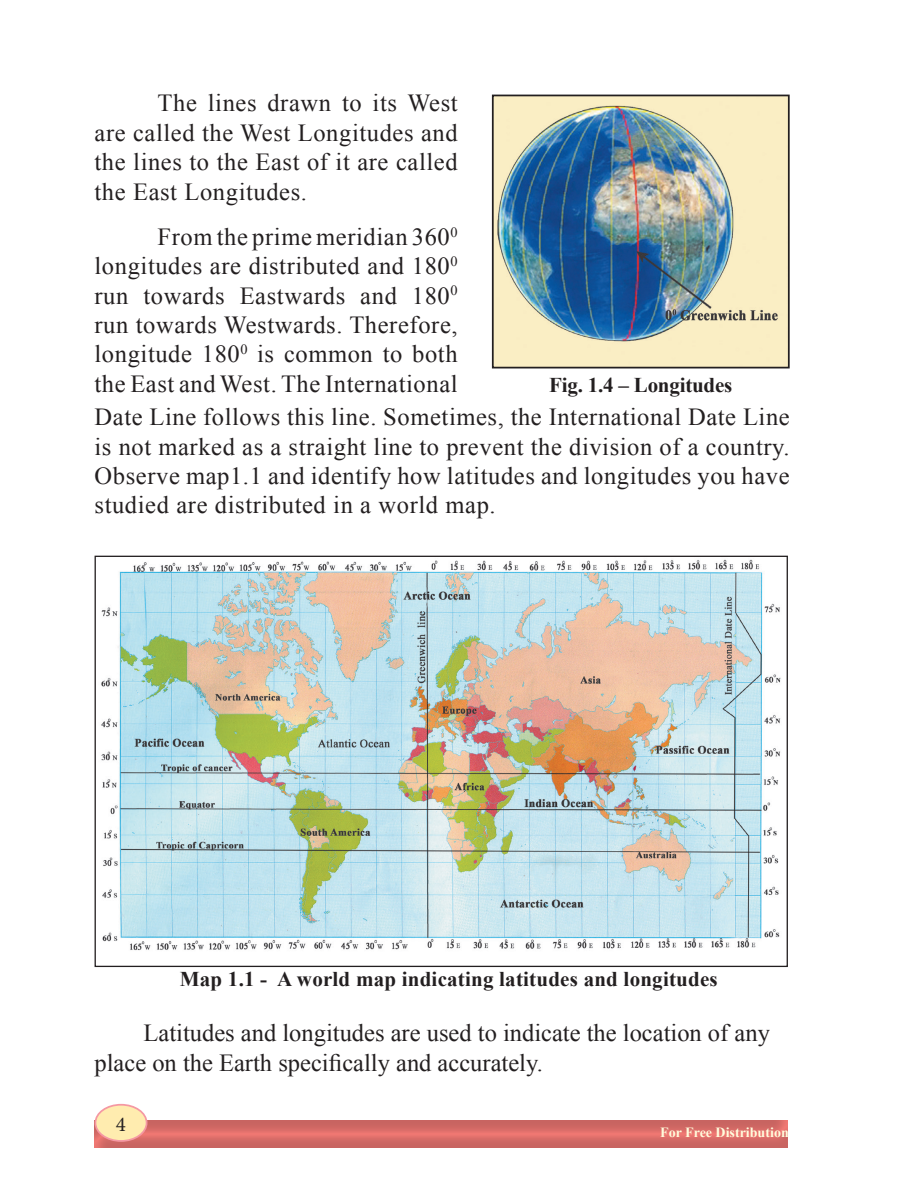
<style>
.page{position:relative;width:914px;height:1197px;background:#fff}
.page>*{position:absolute;margin:0;border:0;box-sizing:border-box;transform-origin:0 0}
.paragraph{font:24.5px/29.4px "Times New Roman";letter-spacing:.025em;color:#231f20;text-align:justify}
.bullet{font:24.5px/29.4px "Times New Roman";color:#231f20}
.Image_name{font:700 21px "Times New Roman";letter-spacing:.01em;color:#231f20}
.Image_name-2{font:700 21px "Times New Roman";letter-spacing:-.01em;color:#231f20}
.t1{font:21px "Minion Pro";color:#231f20}
.t2{font:700 14px "Times New Roman";color:#fffcdc}
</style>
<div class="page">
<div style="left:93px;top:1111px;width:696px;height:37px;background:#a8a9ad;opacity:.5"></div>
<div style="left:95px;top:1105px;width:52px;height:36px;background:#ffecaf;border-radius:50%"></div>
<div style="left:95px;top:1104px;width:52px;height:38px;border:2px solid #f598a3;border-radius:50%"></div>
<img style="left:101px;top:559px;width:680px;height:392px">
<img style="left:495px;top:98px;width:291px;height:267px">
<div style="left:492px;top:95px;width:297px;height:273px;border:2px solid #231f20"></div>
<p class="paragraph" style="left:94px;top:88px;width:364px;text-indent:63px">The lines drawn to its West are called the West Longitudes and the lines to the East of it are called the East Longitudes.</p>
<p class="paragraph" style="left:94px;top:222px;width:364px;text-indent:63px">From the prime meridian 360<sup>0 </sup>longitudes are distributed and 180<sup>0 </sup>run towards Eastwards and 180<sup>0 </sup>run towards Westwards. Therefore, longitude 180<sup>0</sup> is common to both the East and West. The International</p>
<p class="Image_name-2" style="left:549px;top:371px;width:185px">Fig. 1.4 – Longitudes</p>
<p class="paragraph" style="left:94px;top:402px;width:696px">Date Line follows this line. Sometimes, the International Date Line is not marked as a straight line to prevent the division of a country.<br>Observe map1.1 and identify how latitudes and longitudes you have studied are distributed in a world map.</p>
<p class="Image_name" style="left:180px;top:964px;width:539px">Map 1.1 - A world map indicating latitudes and longitudes</p>
<p class="bullet" style="left:94px;top:1018px;width:677px;text-indent:49px">Latitudes and longitudes are used to indicate the location of any place on the Earth specifically and accurately.</p>
<p class="t1" style="left:116px;top:1111px;width:12px">4</p>
<p class="t2" style="left:660px;top:1123px;width:130px">For Free Distribution</p>
</div>
